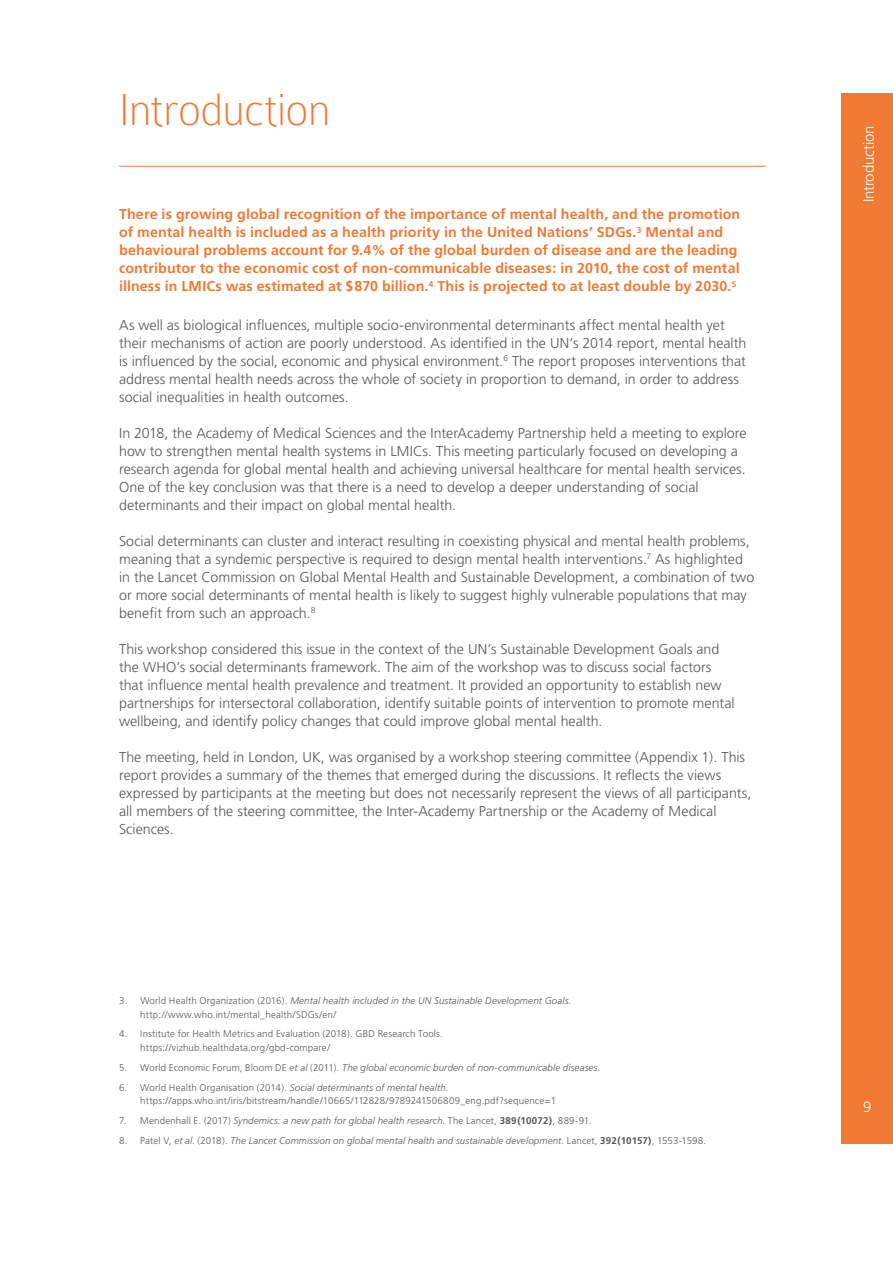
<style>
.page{position:relative;width:893px;height:1263px;background:#fff}
.page>*{position:absolute;margin:0;border:0;box-sizing:border-box;transform-origin:0 0}
.t1{font:100 48px "Colaborate";letter-spacing:-.01em;color:#ee7a34}
.t2{font:300 15px "Frutiger";letter-spacing:-.01em;color:#fff}
.t3{font:300 14.25px/18px "Frutiger";color:#575756}
.t4{font:700 14.25px/18px "Frutiger";letter-spacing:.005em;color:#ee7a34}
.t5{font:300 9.75px/13.5px "Frutiger";letter-spacing:.015em;color:#575756}
.t6{font:italic 300 9.75px "Frutiger";letter-spacing:.015em;color:#575756}
.s1{font-style:italic}
.s2{font-style:normal}
.s3{font-weight:700;font-style:normal}
</style>
<div class="page">
<hr style="left:119px;top:166px;width:646px;height:1px;background:#ee7a34">
<div style="left:842px;top:94px;width:51px;height:1050px;background:#ee7a34"></div>
<h1 class="t1" style="left:119px;top:85px;width:213px">Introduction</h1>
<p class="t4" style="left:119px;top:205px;width:623px">There is growing global recognition of the importance of mental health, and the promotion of mental health is included as a health priority in the United Nations’ SDGs.<sup>3</sup> Mental and behavioural problems account for 9.4% of the global burden of disease and are the leading contributor to the economic cost of non-communicable diseases: in 2010, the cost of mental illness in LMICs was estimated at $870 billion.<sup>4</sup> This is projected to at least double by 2030.<sup>5</sup></p>
<p class="t3" style="left:119px;top:316px;width:629px">As well as biological influences, multiple socio-environmental determinants affect mental health yet their mechanisms of action are poorly understood. As identified in the UN’s 2014 report, mental health is influenced by the social, economic and physical environment.<sup>6</sup> The report proposes interventions that address mental health needs across the whole of society in proportion to demand, in order to address social inequalities in health outcomes.</p>
<p class="t3" style="left:119px;top:424px;width:629px">In 2018, the Academy of Medical Sciences and the InterAcademy Partnership held a meeting to explore how to strengthen mental health systems in LMICs. This meeting particularly focused on developing a research agenda for global mental health and achieving universal healthcare for mental health services.<br>One of the key conclusion was that there is a need to develop a deeper understanding of social determinants and their impact on global mental health.</p>
<p class="t3" style="left:119px;top:532px;width:637px">Social determinants can cluster and interact resulting in coexisting physical and mental health problems, meaning that a syndemic perspective is required to design mental health interventions.<sup>7</sup> As highlighted in the Lancet Commission on Global Mental Health and Sustainable Development, a combination of two or more social determinants of mental health is likely to suggest highly vulnerable populations that may benefit from such an approach.<sup>8</sup></p>
<p class="t3" style="left:119px;top:640px;width:617px">This workshop considered this issue in the context of the UN’s Sustainable Development Goals and the WHO’s social determinants framework. The aim of the workshop was to discuss social factors that influence mental health prevalence and treatment. It provided an opportunity to establish new partnerships for intersectoral collaboration, identify suitable points of intervention to promote mental wellbeing, and identify policy changes that could improve global mental health.</p>
<p class="t3" style="left:119px;top:748px;width:634px">The meeting, held in London, UK, was organised by a workshop steering committee (Appendix 1). This report provides a summary of the themes that emerged during the discussions. It reflects the views expressed by participants at the meeting but does not necessarily represent the views of all participants, all members of the steering committee, the Inter-Academy Partnership or the Academy of Medical Sciences.</p>
<p class="t5" style="left:140px;top:994px;width:432px;text-indent:-21px">3. World Health Organization (2016). <span class="s1">Mental health included in the UN Sustainable Development Goals</span>. http://www.who.int/mental_health/SDGs/en/</p>
<p class="t5" style="left:140px;top:1027px;width:304px;text-indent:-21px">4. Institute for Health Metrics and Evaluation (2018). GBD Research Tools. https://vizhub.healthdata.org/gbd-compare/</p>
<p class="t6" style="left:119px;top:1062px;width:483px"><span class="s2">5. World Economic Forum, Bloom DE</span> et al <span class="s2">(2011)</span>. The global economic burden of non-communicable diseases.</p>
<p class="t5" style="left:140px;top:1080px;width:417px;text-indent:-21px">6. World Health Organisation (2014). <span class="s1">Social determinants of mental health. </span>https://apps.who.int/iris/bitstream/handle/10665/112828/9789241506809_eng.pdf?sequence=1</p>
<p class="t6" style="left:119px;top:1115px;width:474px"><span class="s2">7. Mendenhall E. (2017)</span> Syndemics: a new path for global health research<span class="s2">. The Lancet,</span> <span class="s3">389(10072)</span><span class="s2">, 889-91.</span></p>
<p class="t6" style="left:119px;top:1135px;width:589px"><span class="s2">8. Patel V,</span> et al<span class="s2">. (2018).</span> The Lancet Commission on global mental health and sustainable development<span class="s2">. Lancet,</span> <span class="s3">392(10157)</span><span class="s2">, 1553-1598.</span></p>
<p class="t2" style="left:860px;top:202px;width:78px;rotate:-90deg">Introduction</p>
<p class="t2" style="left:863px;top:1098px;width:10px">9</p>
</div>
